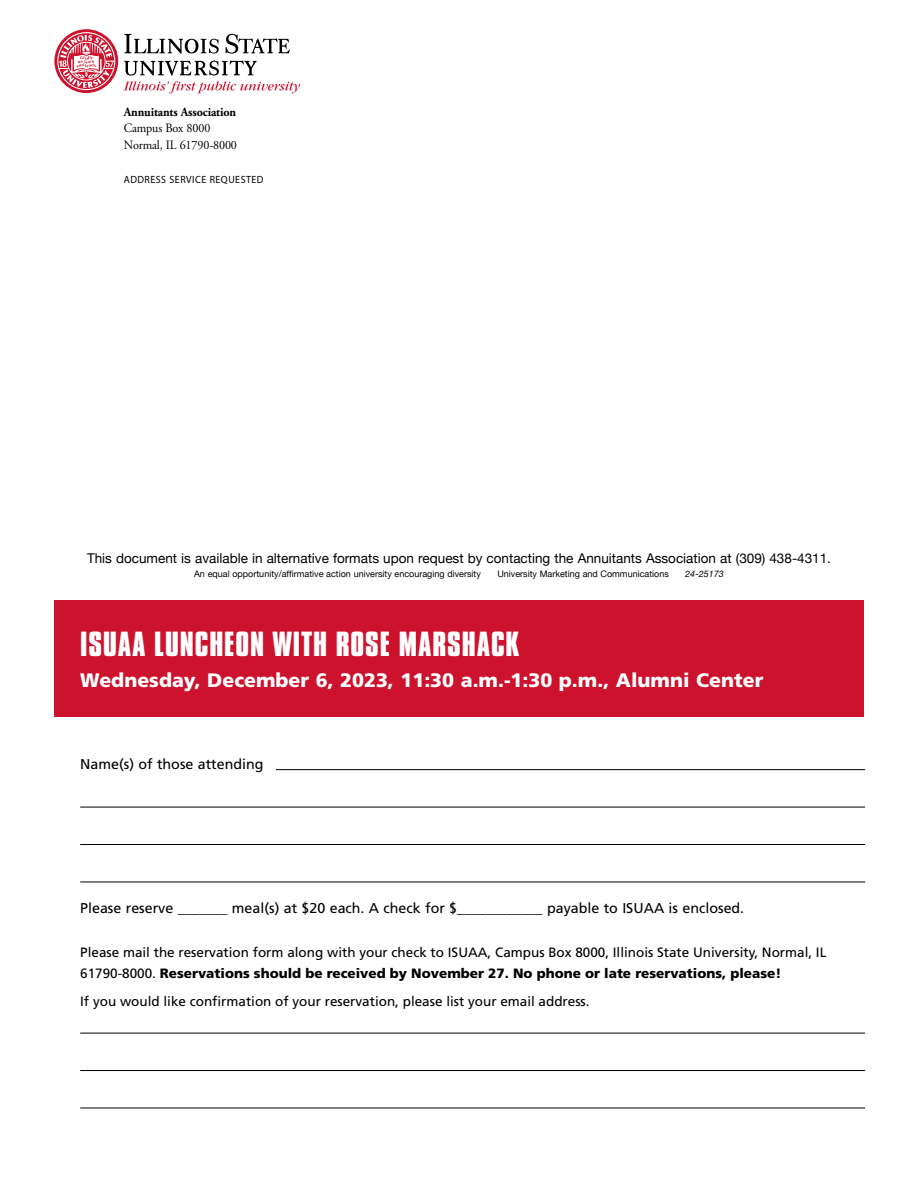
<style>
.page{position:relative;width:918px;height:1188px;background:#fff}
.page>*{position:absolute;margin:0;border:0;box-sizing:border-box;transform-origin:0 0}
.t1{font:700 30px "Compacta BT";letter-spacing:.03em;color:#fff}
.Boxed_text_subheads{font:900 19.5px "Frutiger";color:#fff}
.Boxed_text{font:14.25px "Frutiger";color:#000}
.No_Spacing{font:13.5px/21px "Frutiger";color:#000}
.P_-_UMC_tag{font:13.5px "Helvetica Neue";color:#000}
.P_Annuitants_Associa{font:12.75px "Adobe Garamond Pro";letter-spacing:-.01em;color:#000;scale:.95 1}
.P_Annuitants_Associa-2{font:700 12.75px "Adobe Garamond Pro";letter-spacing:-.01em;color:#000;scale:.95 1}
.P_Address_Service_Re{font:10.5px "Myriad Pro";letter-spacing:.05em;color:#000;scale:.95 1}
.P_-_UMC_tag-2{font:9px "Helvetica Neue";color:#000}
.P_-_UMC_tag-3{font:italic 9px "Helvetica Neue";color:#000}
.s1{font-weight:900}
</style>
<div class="page">
<svg style="left:124px;top:60px;width:176px;height:34px"></svg>
<svg style="left:226px;top:34px;width:64px;height:20px"></svg>
<svg style="left:124px;top:34px;width:95px;height:19px"></svg>
<svg style="left:54px;top:29px;width:64px;height:64px"></svg>
<div style="left:54px;top:600px;width:809px;height:117px;background:#cd122d"></div>
<hr style="left:276px;top:769px;width:589px;height:1px;background:#000">
<hr style="left:80px;top:807px;width:785px;height:1px;background:#000">
<hr style="left:80px;top:844px;width:785px;height:1px;background:#000">
<hr style="left:80px;top:882px;width:785px;height:1px;background:#000">
<hr style="left:80px;top:1033px;width:785px;height:1px;background:#000">
<hr style="left:80px;top:1070px;width:785px;height:1px;background:#000">
<hr style="left:80px;top:1108px;width:785px;height:1px;background:#000">
<p class="P_Annuitants_Associa-2" style="left:124px;top:104px;width:120px">Annuitants Association</p>
<p class="P_Annuitants_Associa" style="left:124px;top:121px;width:93px">Campus Box 8000</p>
<p class="P_Annuitants_Associa" style="left:124px;top:137px;width:121px">Normal, IL 61790-8000</p>
<p class="P_Address_Service_Re" style="left:124px;top:173px;width:149px">ADDRESS SERVICE REQUESTED</p>
<p class="P_-_UMC_tag" style="left:87px;top:549px;width:746px">This document is available in alternative formats upon request by contacting the Annuitants Association at (309) 438-4311.</p>
<p class="P_-_UMC_tag-2" style="left:194px;top:567px;width:288px">An equal opportunity/affirmative action university encouraging diversity</p>
<p class="P_-_UMC_tag-2" style="left:497px;top:567px;width:173px">University Marketing and Communications</p>
<p class="P_-_UMC_tag-3" style="left:685px;top:567px;width:40px">24-25173</p>
<h2 class="t1" style="left:80px;top:626px;width:441px">ISUAA LUNCHEON WITH ROSE MARSHACK</h2>
<p class="Boxed_text_subheads" style="left:80px;top:668px;width:685px">Wednesday, December 6, 2023, 11:30 a.m.-1:30 p.m., Alumni Center</p>
<p class="Boxed_text" style="left:80px;top:756px;width:185px">Name(s) of those attending</p>
<p class="Boxed_text" style="left:80px;top:900px;width:666px">Please reserve _______ meal(s) at $20 each. A check for $____________ payable to ISUAA is enclosed.</p>
<p class="No_Spacing" style="left:80px;top:942px;width:748px">Please mail the reservation form along with your check to ISUAA, Campus Box 8000, Illinois State University, Normal, IL<br>61790-8000. <span class="s1">Reservations should be received by November 27. No phone or late reservations, please!</span></p>
<p class="No_Spacing" style="left:80px;top:991px;width:511px">If you would like confirmation of your reservation, please list your email address.</p>
</div>
